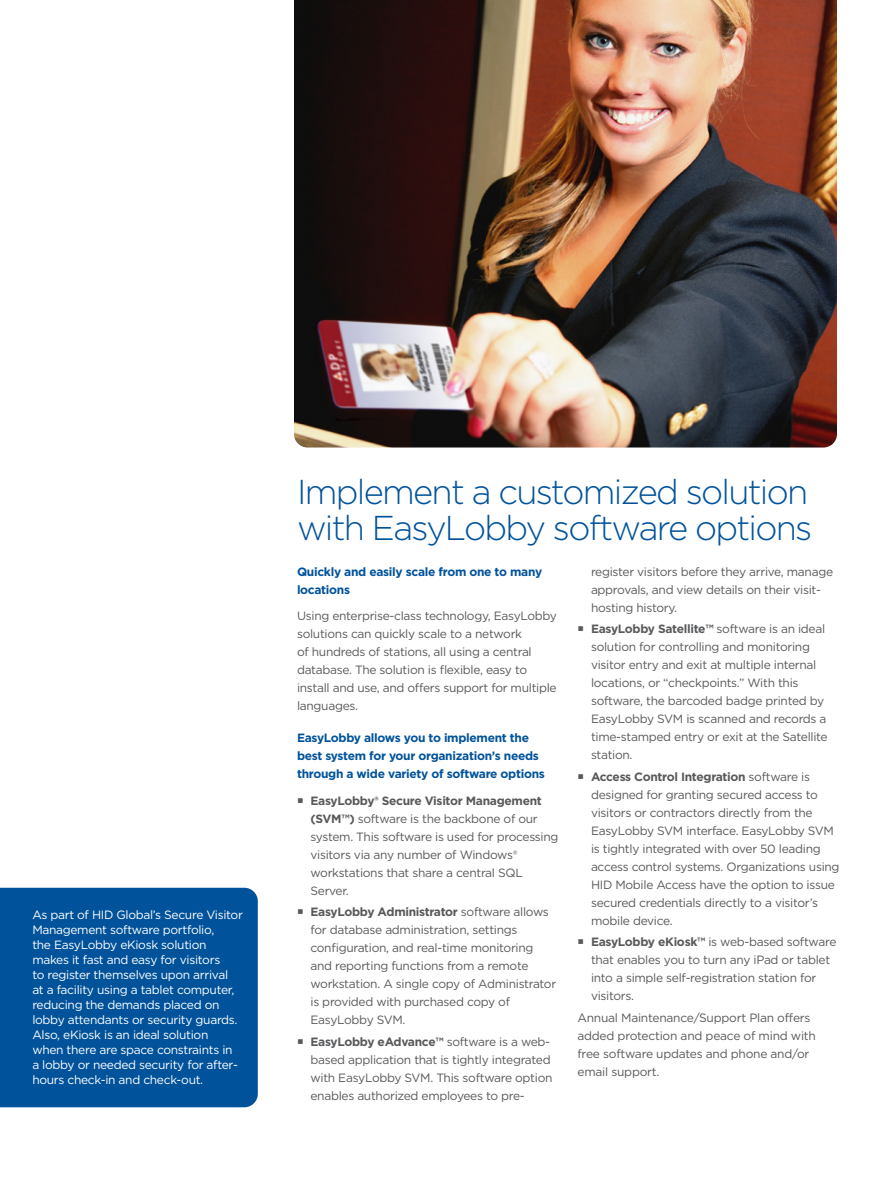
<style>
.page{position:relative;width:891px;height:1188px;background:#fff}
.page>*{position:absolute;margin:0;border:0;box-sizing:border-box;transform-origin:0 0}
.t1{font:300 34.5px/36px "Gotham";letter-spacing:-.05em;color:#00539b}
.Body{font:12px/18px "Gotham";letter-spacing:-.025em;color:#58595b}
.t2{font:12px/15px "Gotham";letter-spacing:-.025em;color:#fff}
.t3{font:700 12px/18px "Gotham";letter-spacing:-.025em;color:#00539b}
.s1{font-weight:700}
</style>
<div class="page">
<img style="left:294px;top:0;width:543px;height:448px">
<div style="left:0;top:888px;width:258px;height:219px;background:#00539b"></div>
<p class="t2" style="left:32px;top:907px;width:212px">As part of HID Global’s Secure Visitor Management software portfolio,<br>the EasyLobby eKiosk solution makes it fast and easy for visitors<br>to register themselves upon arrival<br>at a facility using a tablet computer, reducing the demands placed on lobby attendants or security guards.<br>Also, eKiosk is an ideal solution<br>when there are space constraints in<br>a lobby or needed security for after&shy;hours check-in and check-out.</p>
<p class="t1" style="left:297px;top:474px;width:517px">Implement a customized solution with EasyLobby software options</p>
<p class="t3" style="left:297px;top:562px;width:247px">Quickly and easily scale from one to many locations</p>
<p class="Body" style="left:297px;top:607px;width:262px">Using enterprise-class technology, EasyLobby solutions can quickly scale to a network<br>of hundreds of stations, all using a central database. The solution is flexible, easy to install and use, and offers support for multiple languages.</p>
<p class="t3" style="left:297px;top:729px;width:249px">EasyLobby allows you to implement the best system for your organization’s needs through a wide variety of software options</p>
<p class="Body" style="left:310px;top:792px;width:250px"><span class="s1">EasyLobby® Secure Visitor Management (SVM™)</span> software is the backbone of our system. This software is used for processing visitors via any number of Windows® workstations that share a central SQL Server.</p>
<p class="Body" style="left:310px;top:903px;width:247px"><span class="s1">EasyLobby Administrator</span> software allows for database administration, settings configuration, and real-time monitoring and reporting functions from a remote workstation. A single copy of Administrator is provided with purchased copy of EasyLobby SVM.</p>
<p class="Body" style="left:310px;top:1033px;width:244px"><span class="s1">EasyLobby eAdvance™</span> software is a web&shy;based application that is tightly integrated with EasyLobby SVM. This software option enables authorized employees to pre-</p>
<p class="Body" style="left:591px;top:562px;width:244px">register visitors before they arrive, manage approvals, and view details on their visit&shy;hosting history.</p>
<p class="Body" style="left:591px;top:620px;width:238px"><span class="s1">EasyLobby Satellite™</span> software is an ideal solution for controlling and monitoring visitor entry and exit at multiple internal locations, or “checkpoints.” With this software, the barcoded badge printed by EasyLobby SVM is scanned and records a time-stamped entry or exit at the Satellite station.</p>
<p class="Body" style="left:591px;top:767px;width:250px"><span class="s1">Access Control Integration</span> software is designed for granting secured access to visitors or contractors directly from the EasyLobby SVM interface. EasyLobby SVM is tightly integrated with over 50 leading access control systems. Organizations using HID Mobile Access have the option to issue secured credentials directly to a visitor’s mobile device.</p>
<p class="Body" style="left:591px;top:933px;width:247px"><span class="s1">EasyLobby eKiosk™</span> is web-based software that enables you to turn any iPad or tablet into a simple self-registration station for visitors.</p>
<p class="Body" style="left:578px;top:1008px;width:240px">Annual Maintenance/Support Plan offers added protection and peace of mind with free software updates and phone and/or email support.</p>
</div>
